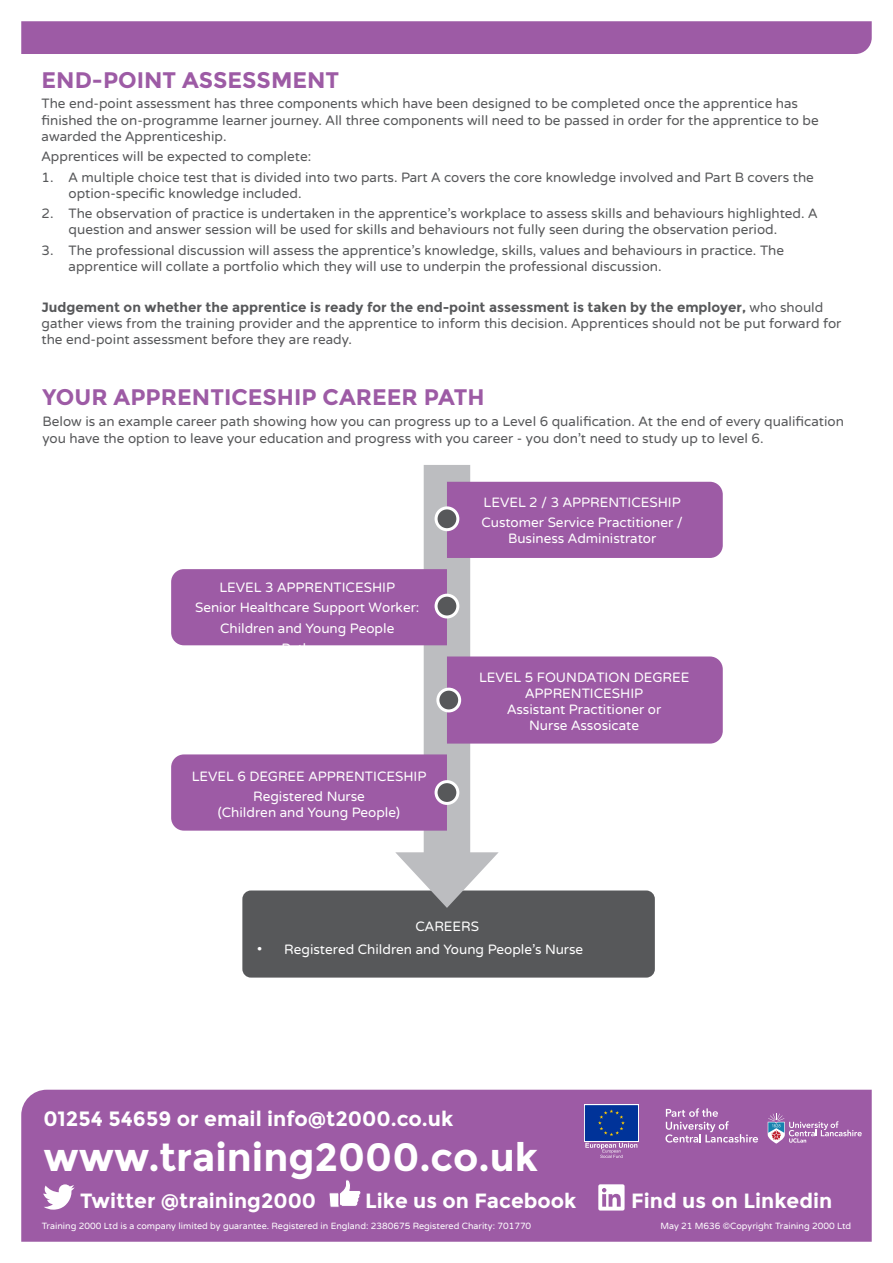
<style>
.page{position:relative;width:893px;height:1263px;background:#fff}
.page>*{position:absolute;margin:0;border:0;box-sizing:border-box;transform-origin:0 0}
.t1{font:700 39.15px "Montserrat";color:#fff}
.t2{font:700 22.5px "Montserrat";color:#9d5ba5}
.t3{font:700 20.7px "Montserrat";color:#fff}
.t4{font:700 20.55px "Montserrat";color:#fff}
.t5{font:13.5px/16.2px "Varela Round";color:#57585a}
.t6{font:13.5px/16.2px "Varela Round";color:#fff;text-align:center}
.t7{font:9px "Varela Round";color:#fff}
.s1{font-family:"Montserrat";font-weight:700}
</style>
<div class="page">
<div style="left:21px;top:21px;width:851px;height:33px;background:#9d5ba5"></div>
<div style="left:21px;top:1090px;width:851px;height:152px;background:#9d5ba5"></div>
<svg style="left:43px;top:1184px;width:32px;height:25px"></svg>
<svg style="left:328px;top:1179px;width:33px;height:28px"></svg>
<svg style="left:598px;top:1184px;width:27px;height:26px"></svg>
<div style="left:584px;top:1104px;width:55px;height:38px;background:#039"></div>
<svg style="left:585px;top:1143px;width:52px;height:15px"></svg>
<div style="left:585px;top:1105px;width:53px;height:35px;border:1px solid #039"></div>
<svg style="left:598px;top:1109px;width:27px;height:27px"></svg>
<svg style="left:665px;top:1108px;width:93px;height:34px;background:#ae77b4"></svg>
<svg style="left:768px;top:1113px;width:94px;height:30px;background:#a877b2"></svg>
<div style="left:242px;top:890px;width:413px;height:87px;background:#57585a;border-radius:9px"></div>
<div style="left:424px;top:465px;width:46px;height:404px;background:#bcbdc0"></div>
<svg style="left:395px;top:852px;width:104px;height:56px"></svg>
<div style="left:447px;top:482px;width:276px;height:76px;background:#9d5ba5"></div>
<div style="left:436px;top:508px;width:22px;height:22px;background:#57585a;border-radius:50%"></div>
<div style="left:435px;top:506px;width:24px;height:25px;border:3px solid #fff;border-radius:50%"></div>
<div style="left:171px;top:569px;width:276px;height:76px;background:#9d5ba5"></div>
<div style="left:436px;top:595px;width:22px;height:22px;background:#57585a;border-radius:50%"></div>
<div style="left:435px;top:594px;width:24px;height:24px;border:3px solid #fff;border-radius:50%"></div>
<div style="left:171px;top:754px;width:276px;height:77px;background:#9d5ba5"></div>
<div style="left:436px;top:782px;width:22px;height:21px;background:#57585a;border-radius:50%"></div>
<div style="left:435px;top:780px;width:24px;height:25px;border:3px solid #fff;border-radius:50%"></div>
<div style="left:447px;top:656px;width:276px;height:87px;background:#9d5ba5"></div>
<div style="left:438px;top:689px;width:22px;height:22px;background:#57585a;border-radius:50%"></div>
<div style="left:436px;top:688px;width:25px;height:24px;border:3px solid #fff;border-radius:50%"></div>
<p class="t2" style="left:42px;top:67px;width:299px">END-POINT ASSESSMENT</p>
<p class="t5" style="left:42px;top:96px;width:779px">The end-point assessment has three components which have been designed to be completed once the apprentice has finished the on-programme learner journey. All three components will need to be passed in order for the apprentice to be awarded the Apprenticeship.</p>
<p class="t5" style="left:42px;top:149px;width:271px">Apprentices will be expected to complete:</p>
<p class="t5" style="left:69px;top:169px;width:747px;text-indent:-27px">1. A multiple choice test that is divided into two parts. Part A covers the core knowledge involved and Part B covers the option-specific knowledge included.</p>
<p class="t5" style="left:69px;top:206px;width:750px;text-indent:-27px">2. The observation of practice is undertaken in the apprentice’s workplace to assess skills and behaviours highlighted. A question and answer session will be used for skills and behaviours not fully seen during the observation period.</p>
<p class="t5" style="left:69px;top:243px;width:717px;text-indent:-27px">3. The professional discussion will assess the apprentice’s knowledge, skills, values and behaviours in practice. The apprentice will collate a portfolio which they will use to underpin the professional discussion.</p>
<p class="t5" style="left:42px;top:300px;width:801px"><span class="s1">Judgement on whether the apprentice is ready for the end-point assessment is taken by the employer,</span> who should gather views from the training provider and the apprentice to inform this decision. Apprentices should not be put forward for the end-point assessment before they are ready.</p>
<p class="t2" style="left:43px;top:383px;width:444px">YOUR APPRENTICESHIP CAREER PATH</p>
<p class="t5" style="left:43px;top:414px;width:803px">Below is an example career path showing how you can progress up to a Level 6 qualification. At the end of every qualification you have the option to leave your education and progress with you career - you don’t need to study up to level 6.</p>
<p class="t6" style="left:219px;top:580px;width:177px">LEVEL 3 APPRENTICESHIP</p>
<p class="t6" style="left:195px;top:600px;width:226px">Senior Healthcare Support Worker:</p>
<p class="t6" style="left:220px;top:620px;width:176px">Children and Young People</p>
<p class="t6" style="left:192px;top:768px;width:236px">LEVEL 6 DEGREE APPRENTICESHIP</p>
<p class="t6" style="left:218px;top:788px;width:184px">Registered Nurse<br>(Children and Young People)</p>
<p class="t6" style="left:484px;top:494px;width:199px">LEVEL 2 / 3 APPRENTICESHIP</p>
<p class="t6" style="left:481px;top:515px;width:203px">Customer Service Practitioner /<br>Business Administrator</p>
<p class="t6" style="left:479px;top:669px;width:212px">LEVEL 5 FOUNDATION DEGREE<br>APPRENTICESHIP<br>Assistant Practitioner or<br>Nurse Assosicate</p>
<p class="t6" style="left:416px;top:918px;width:65px">CAREERS</p>
<p class="t6" style="left:257px;top:941px;width:328px">• Registered Children and Young People’s Nurse</p>
<p class="t3" style="left:43px;top:1106px;width:412px">01254 54659 or email info@t2000.co.uk</p>
<p class="t1" style="left:43px;top:1134px;width:496px">www.training2000.co.uk</p>
<p class="t4" style="left:80px;top:1188px;width:237px">Twitter @training2000</p>
<p class="t4" style="left:365px;top:1188px;width:213px">Like us on Facebook</p>
<p class="t4" style="left:631px;top:1188px;width:203px">Find us on Linkedin</p>
<p class="t7" style="left:42px;top:1220px;width:491px">Training 2000 Ltd is a company limited by guarantee. Registered in England: 2380675 Registered Charity: 701770</p>
<p class="t7" style="left:661px;top:1220px;width:192px">May 21 M636 ©Copyright Training 2000 Ltd</p>
</div>
